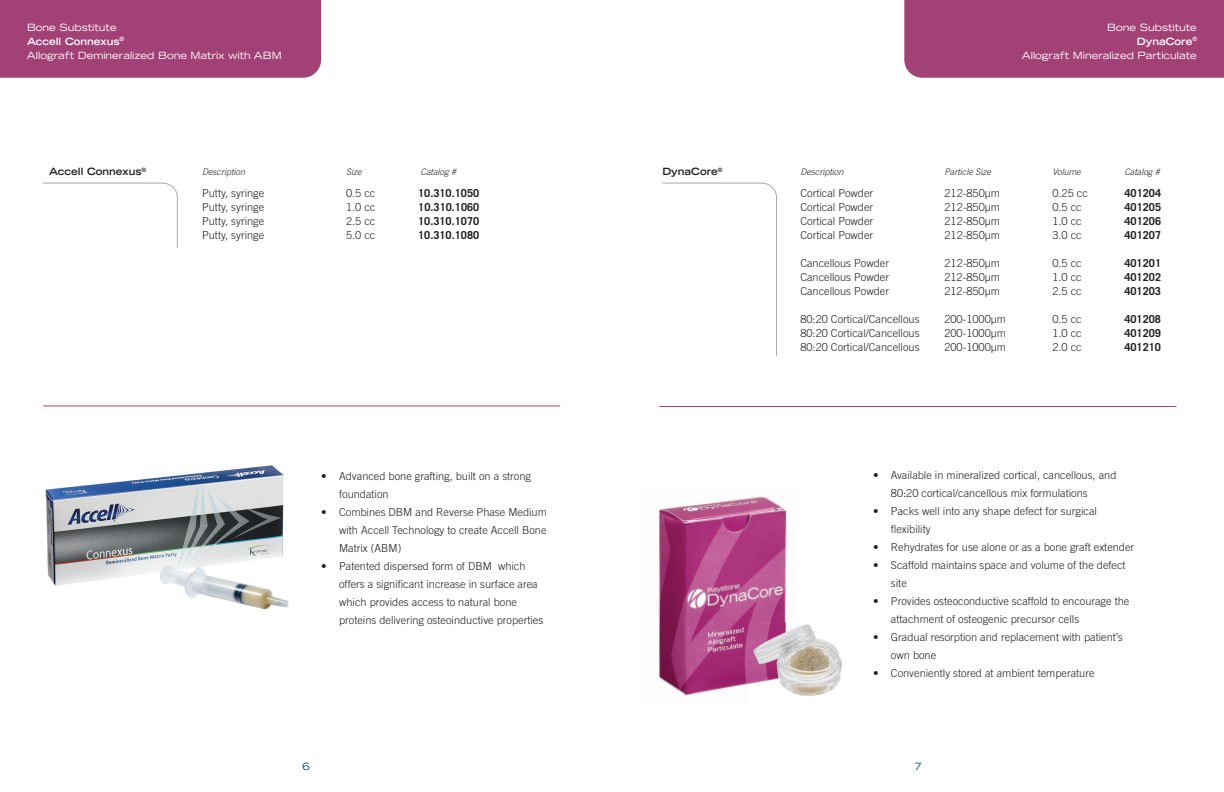
<style>
.page{position:relative;width:1224px;height:792px;background:#fff}
.page>*{position:absolute;margin:0;border:0;box-sizing:border-box;transform-origin:0 0}
.t1{font:300 11px/18px "Trade Gothic LT Std";color:#231f20}
.t2{font:700 11px "Trade Gothic LT Std";color:#231f20}
.t3{font:expanded 10px/14px "Trade Gothic LT Std";color:#fff}
.t4{font:700 expanded 10px "Trade Gothic LT Std";color:#231f20}
.t5{font:expanded 10px "Trade Gothic LT Std";color:#00467e}
.t6{font:italic 300 9px "Trade Gothic LT Std";color:#231f20}
.s1{font-weight:700}
</style>
<div class="page">
<div style="left:0;top:0;width:321px;height:78px;background:#a14176"></div>
<div style="left:904px;top:0;width:320px;height:78px;background:#a14176"></div>
<img style="left:45px;top:465px;width:239px;height:121px">
<img style="left:136px;top:512px;width:153px;height:98px">
<hr style="left:43px;top:183px;width:120px;height:1px;background:#a8a9ad">
<svg style="left:161px;top:182px;width:17px;height:16px"></svg>
<hr style="left:177px;top:197px;width:1px;height:51px;background:#a8a9ad">
<hr style="left:662px;top:183px;width:100px;height:1px;background:#a8a9ad">
<svg style="left:760px;top:182px;width:17px;height:15px"></svg>
<hr style="left:776px;top:197px;width:1px;height:159px;background:#a8a9ad">
<hr style="left:43px;top:406px;width:517px;height:1px;background:#a14176">
<hr style="left:660px;top:406px;width:516px;height:1px;background:#a14176">
<img style="left:658px;top:496px;width:129px;height:200px">
<img style="left:796px;top:624px;width:46px;height:53px">
<img style="left:796px;top:677px;width:45px;height:19px">
<img style="left:747px;top:623px;width:49px;height:73px">
<p class="t3" style="left:27px;top:20px;width:256px">Bone Substitute<br><span class="s1">Accell Connexus</span><sup>®<br></sup>Allograft Demineralized Bone Matrix with ABM</p>
<p class="t3" style="left:1022px;top:20px;width:177px;text-align:right">Bone Substitute<br><span class="s1">DynaCore</span><sup>®<br></sup>Allograft Mineralized Particulate</p>
<p class="t4" style="left:49px;top:165px;width:99px">Accell Connexus<sup>®</sup></p>
<p class="t4" style="left:662px;top:165px;width:62px">DynaCore<sup>®</sup></p>
<p class="t6" style="left:202px;top:166px;width:45px">Description</p>
<p class="t6" style="left:346px;top:166px;width:17px">Size</p>
<p class="t6" style="left:421px;top:166px;width:37px">Catalog #</p>
<p class="t6" style="left:800px;top:166px;width:45px">Description</p>
<p class="t6" style="left:944px;top:166px;width:48px">Particle Size</p>
<p class="t6" style="left:1052px;top:166px;width:30px">Volume</p>
<p class="t6" style="left:1124px;top:166px;width:37px">Catalog #</p>
<p class="t1" style="left:202px;top:184px;width:64px">Putty, syringe</p>
<p class="t1" style="left:346px;top:184px;width:31px">0.5 cc</p>
<p class="t2" style="left:418px;top:187px;width:63px">10.310.1050</p>
<p class="t1" style="left:202px;top:198px;width:64px">Putty, syringe</p>
<p class="t1" style="left:346px;top:198px;width:31px">1.0 cc</p>
<p class="t2" style="left:418px;top:201px;width:63px">10.310.1060</p>
<p class="t1" style="left:202px;top:212px;width:64px">Putty, syringe</p>
<p class="t1" style="left:346px;top:212px;width:31px">2.5 cc</p>
<p class="t2" style="left:418px;top:215px;width:63px">10.310.1070</p>
<p class="t1" style="left:202px;top:226px;width:64px">Putty, syringe</p>
<p class="t1" style="left:346px;top:226px;width:31px">5.0 cc</p>
<p class="t2" style="left:418px;top:229px;width:63px">10.310.1080</p>
<p class="t1" style="left:339px;top:466px;width:193px;text-indent:-18px">• Advanced bone grafting, built on a strong foundation</p>
<p class="t1" style="left:339px;top:502px;width:209px;text-align:justify;text-indent:-18px">• Combines DBM and Reverse Phase Medium with Accell Technology to create Accell Bone Matrix (ABM)</p>
<p class="t1" style="left:339px;top:556px;width:206px;text-indent:-18px">• Patented dispersed form of DBM which offers a significant increase in surface area which provides access to natural bone proteins delivering osteoinductive properties</p>
<p class="t1" style="left:800px;top:184px;width:74px">Cortical Powder</p>
<p class="t1" style="left:944px;top:184px;width:57px">212-850µm</p>
<p class="t1" style="left:1052px;top:184px;width:37px">0.25 cc</p>
<p class="t2" style="left:1124px;top:187px;width:38px">401204</p>
<p class="t1" style="left:800px;top:198px;width:74px">Cortical Powder</p>
<p class="t1" style="left:944px;top:198px;width:57px">212-850µm</p>
<p class="t1" style="left:1052px;top:198px;width:31px">0.5 cc</p>
<p class="t2" style="left:1124px;top:201px;width:38px">401205</p>
<p class="t1" style="left:800px;top:212px;width:74px">Cortical Powder</p>
<p class="t1" style="left:944px;top:212px;width:57px">212-850µm</p>
<p class="t1" style="left:1052px;top:212px;width:31px">1.0 cc</p>
<p class="t2" style="left:1124px;top:215px;width:38px">401206</p>
<p class="t1" style="left:800px;top:226px;width:74px">Cortical Powder</p>
<p class="t1" style="left:944px;top:226px;width:57px">212-850µm</p>
<p class="t1" style="left:1052px;top:226px;width:31px">3.0 cc</p>
<p class="t2" style="left:1124px;top:229px;width:38px">401207</p>
<p class="t1" style="left:800px;top:254px;width:90px">Cancellous Powder</p>
<p class="t1" style="left:944px;top:254px;width:57px">212-850µm</p>
<p class="t1" style="left:1052px;top:254px;width:31px">0.5 cc</p>
<p class="t2" style="left:1124px;top:257px;width:38px">401201</p>
<p class="t1" style="left:800px;top:268px;width:90px">Cancellous Powder</p>
<p class="t1" style="left:944px;top:268px;width:57px">212-850µm</p>
<p class="t1" style="left:1052px;top:268px;width:31px">1.0 cc</p>
<p class="t2" style="left:1124px;top:271px;width:38px">401202</p>
<p class="t1" style="left:800px;top:282px;width:90px">Cancellous Powder</p>
<p class="t1" style="left:944px;top:282px;width:57px">212-850µm</p>
<p class="t1" style="left:1052px;top:282px;width:31px">2.5 cc</p>
<p class="t2" style="left:1124px;top:285px;width:38px">401203</p>
<p class="t1" style="left:800px;top:310px;width:121px">80:20 Cortical/Cancellous</p>
<p class="t1" style="left:944px;top:310px;width:63px">200-1000µm</p>
<p class="t1" style="left:1052px;top:310px;width:31px">0.5 cc</p>
<p class="t2" style="left:1124px;top:313px;width:38px">401208</p>
<p class="t1" style="left:800px;top:324px;width:121px">80:20 Cortical/Cancellous</p>
<p class="t1" style="left:944px;top:324px;width:63px">200-1000µm</p>
<p class="t1" style="left:1052px;top:324px;width:31px">1.0 cc</p>
<p class="t2" style="left:1124px;top:327px;width:38px">401209</p>
<p class="t1" style="left:800px;top:338px;width:121px">80:20 Cortical/Cancellous</p>
<p class="t1" style="left:944px;top:338px;width:63px">200-1000µm</p>
<p class="t1" style="left:1052px;top:338px;width:31px">2.0 cc</p>
<p class="t2" style="left:1124px;top:341px;width:38px">401210</p>
<p class="t1" style="left:891px;top:466px;width:227px;text-indent:-18px">• Available in mineralized cortical, cancellous, and<br>80:20 cortical/cancellous mix formulations</p>
<p class="t1" style="left:891px;top:502px;width:207px;text-indent:-18px">• Packs well into any shape defect for surgical flexibility</p>
<p class="t1" style="left:873px;top:538px;width:263px">• Rehydrates for use alone or as a bone graft extender</p>
<p class="t1" style="left:891px;top:556px;width:236px;text-indent:-18px">• Scaffold maintains space and volume of the defect site</p>
<p class="t1" style="left:891px;top:592px;width:240px;text-indent:-18px">• Provides osteoconductive scaffold to encourage the attachment of osteogenic precursor cells</p>
<p class="t1" style="left:891px;top:628px;width:233px;text-indent:-18px">• Gradual resorption and replacement with patient’s own bone</p>
<p class="t1" style="left:873px;top:664px;width:223px">• Conveniently stored at ambient temperature</p>
<p class="t5" style="left:302px;top:760px;width:9px">6</p>
<p class="t5" style="left:914px;top:760px;width:9px">7</p>
</div>
